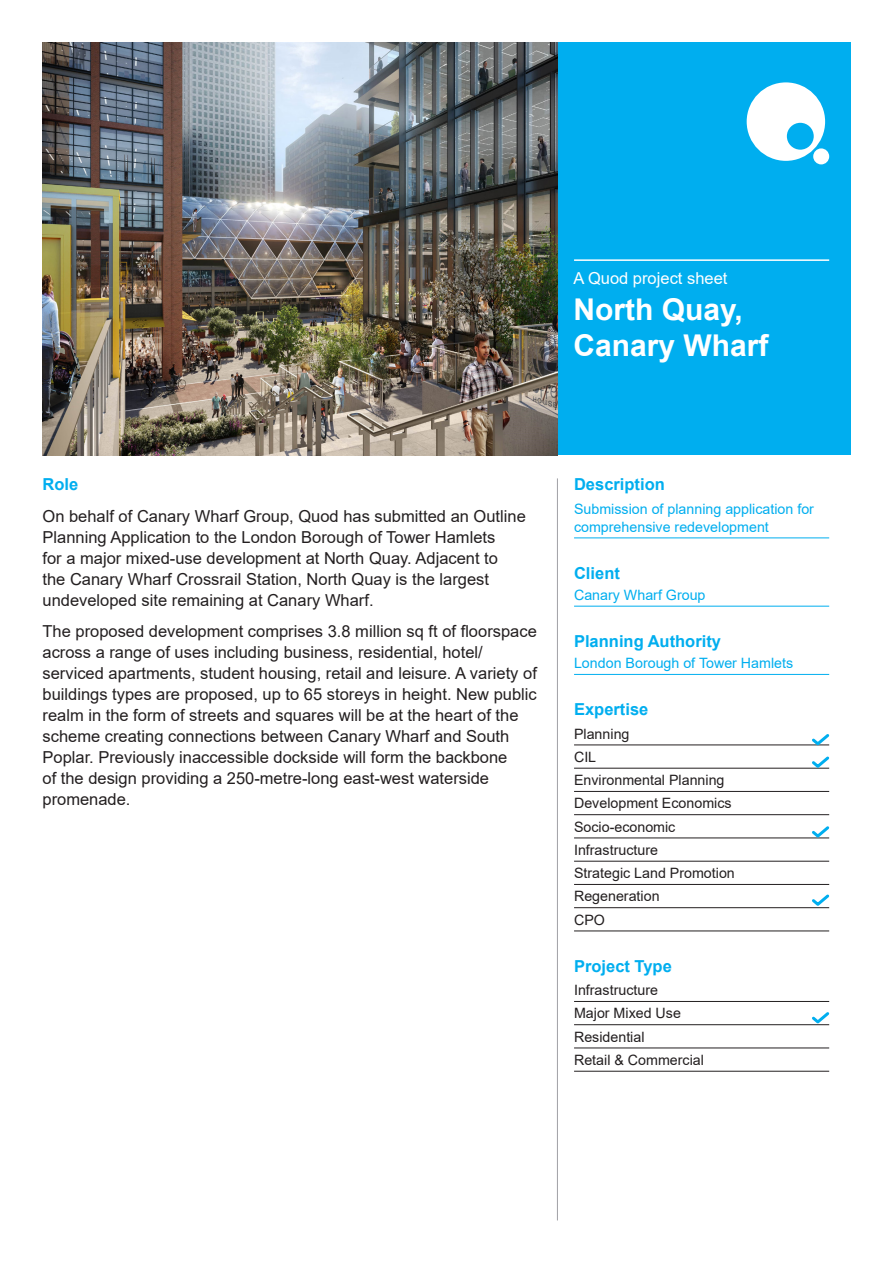
<style>
.page{position:relative;width:893px;height:1263px;background:#fff}
.page>*{position:absolute;margin:0;border:0;box-sizing:border-box;transform-origin:0 0}
.Titles{font:700 30px/36px "Arial";color:#fff}
.Body_Copy{font:16.5px/21px "Arial";color:#231f20}
.t1{font:700 16.5px "Arial";color:#00aeef}
.Titles-2{font:16.5px "Arial";color:#fff}
.t2{font:14.25px "Arial";color:#231f20}
.t3{font:14.25px/18px "Arial";color:#00aeef}
</style>
<div class="page">
<div style="left:551px;top:43px;width:299px;height:412px;background:#00aeef"></div>
<svg style="left:747px;top:82px;width:78px;height:79px"></svg>
<div style="left:813px;top:148px;width:16px;height:16px;background:#fff;border-radius:50%"></div>
<img style="left:43px;top:43px;width:514px;height:412px">
<hr style="left:574px;top:259px;width:255px;height:2px;background:#fff">
<hr style="left:557px;top:478px;width:1px;height:742px;background:#a1a1a5">
<hr style="left:574px;top:538px;width:255px;height:1px;background:#00aeef">
<hr style="left:574px;top:606px;width:255px;height:1px;background:#00aeef">
<hr style="left:574px;top:674px;width:255px;height:1px;background:#00aeef">
<hr style="left:574px;top:745px;width:255px;height:1px;background:#231f20">
<hr style="left:574px;top:768px;width:255px;height:1px;background:#231f20">
<hr style="left:574px;top:791px;width:255px;height:1px;background:#231f20">
<hr style="left:574px;top:814px;width:255px;height:1px;background:#231f20">
<hr style="left:574px;top:838px;width:255px;height:1px;background:#231f20">
<hr style="left:574px;top:861px;width:255px;height:1px;background:#231f20">
<hr style="left:574px;top:884px;width:255px;height:1px;background:#231f20">
<hr style="left:574px;top:907px;width:255px;height:1px;background:#231f20">
<hr style="left:574px;top:931px;width:255px;height:1px;background:#231f20">
<hr style="left:574px;top:1001px;width:255px;height:1px;background:#231f20">
<hr style="left:574px;top:1024px;width:255px;height:1px;background:#231f20">
<hr style="left:574px;top:1048px;width:255px;height:1px;background:#231f20">
<hr style="left:574px;top:1071px;width:255px;height:1px;background:#231f20">
<svg style="left:809px;top:734px;width:21px;height:12px"></svg>
<svg style="left:809px;top:756px;width:21px;height:13px"></svg>
<svg style="left:809px;top:826px;width:21px;height:13px"></svg>
<svg style="left:809px;top:894px;width:21px;height:14px"></svg>
<svg style="left:809px;top:1012px;width:21px;height:14px"></svg>
<p class="Titles-2" style="left:573px;top:267px;width:156px">A Quod project sheet</p>
<p class="Titles" style="left:573px;top:292px;width:197px">North Quay,<br>Canary Wharf</p>
<p class="t1" style="left:43px;top:473px;width:37px">Role</p>
<p class="Body_Copy" style="left:43px;top:505px;width:485px">On behalf of Canary Wharf Group, Quod has submitted an Outline Planning Application to the London Borough of Tower Hamlets<br>for a major mixed-use development at North Quay. Adjacent to<br>the Canary Wharf Crossrail Station, North Quay is the largest undeveloped site remaining at Canary Wharf.</p>
<p class="Body_Copy" style="left:43px;top:621px;width:496px">The proposed development comprises 3.8 million sq ft of floorspace across a range of uses including business, residential, hotel/ serviced apartments, student housing, retail and leisure. A variety of buildings types are proposed, up to 65 storeys in height. New public realm in the form of streets and squares will be at the heart of the scheme creating connections between Canary Wharf and South Poplar. Previously inaccessible dockside will form the backbone<br>of the design providing a 250-metre-long east-west waterside promenade.</p>
<p class="t1" style="left:574px;top:473px;width:92px">Description</p>
<p class="t3" style="left:574px;top:500px;width:241px">Submission of planning application for comprehensive redevelopment</p>
<p class="t1" style="left:574px;top:561px;width:47px">Client</p>
<p class="t3" style="left:574px;top:586px;width:133px">Canary Wharf Group</p>
<p class="t1" style="left:574px;top:630px;width:148px">Planning Authority</p>
<p class="t3" style="left:574px;top:654px;width:221px">London Borough of Tower Hamlets</p>
<p class="t1" style="left:574px;top:698px;width:76px">Expertise</p>
<p class="t2" style="left:574px;top:724px;width:57px">Planning</p>
<p class="t2" style="left:574px;top:747px;width:24px">CIL</p>
<p class="t2" style="left:574px;top:770px;width:152px">Environmental Planning</p>
<p class="t2" style="left:574px;top:794px;width:159px">Development Economics</p>
<p class="t2" style="left:574px;top:817px;width:103px">Socio-economic</p>
<p class="t2" style="left:574px;top:840px;width:85px">Infrastructure</p>
<p class="t2" style="left:574px;top:863px;width:162px">Strategic Land Promotion</p>
<p class="t2" style="left:574px;top:887px;width:87px">Regeneration</p>
<p class="t2" style="left:574px;top:910px;width:32px">CPO</p>
<p class="t1" style="left:574px;top:954px;width:99px">Project Type</p>
<p class="t2" style="left:574px;top:980px;width:85px">Infrastructure</p>
<p class="t2" style="left:574px;top:1004px;width:108px">Major Mixed Use</p>
<p class="t2" style="left:574px;top:1027px;width:72px">Residential</p>
<p class="t2" style="left:574px;top:1050px;width:131px">Retail &amp; Commercial</p>
</div>
